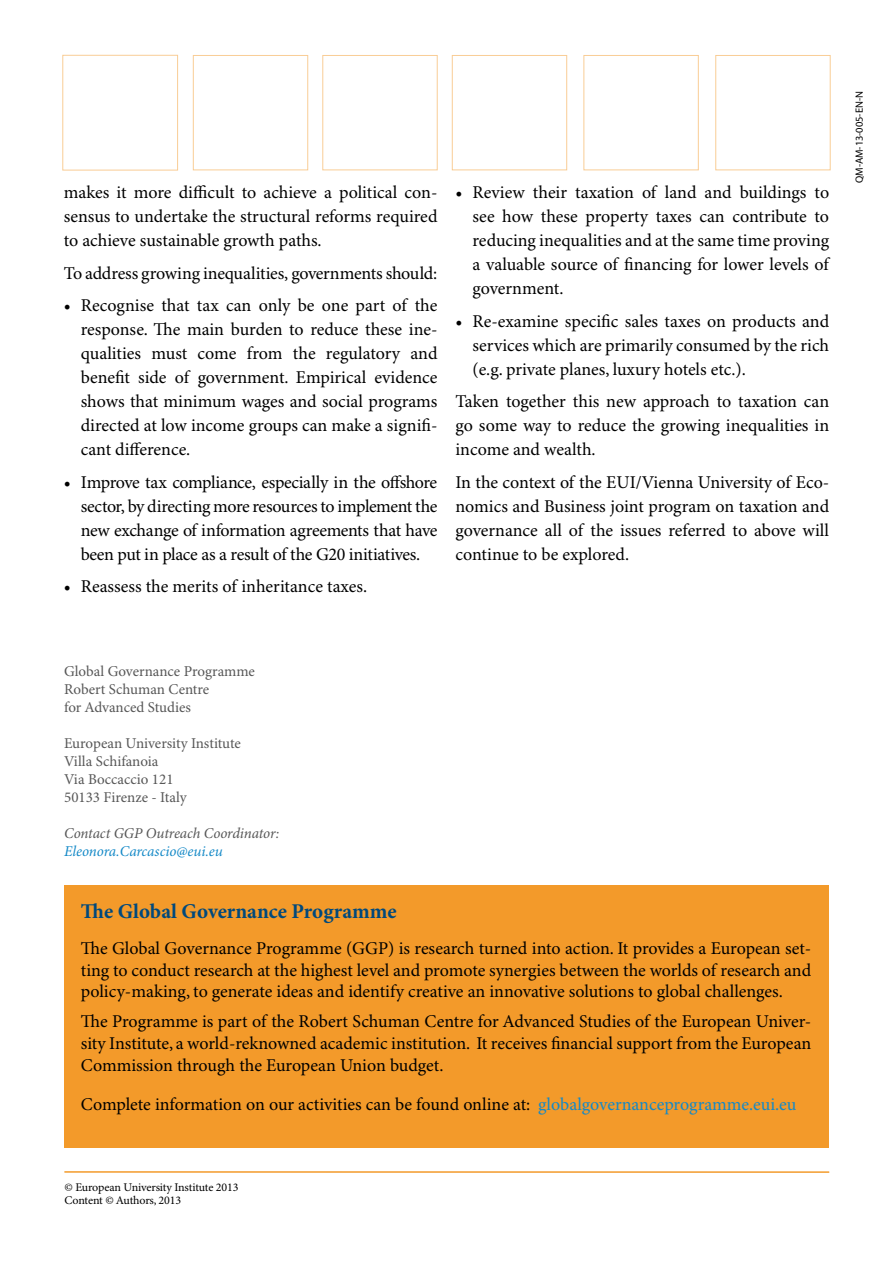
<style>
.page{position:relative;width:893px;height:1263px;background:#fff}
.page>*{position:absolute;margin:0;border:0;box-sizing:border-box;transform-origin:0 0}
.Box_Titile{font:700 21px "Minion Pro";color:#00497c}
.Bullet_list{font:18px/24px "Minion Pro";letter-spacing:-.005em;color:#000;text-align:justify}
.body_text{font:18px/24px "Minion Pro";letter-spacing:-.005em;color:#000;text-align:justify}
.box_body{font:18px/21.6px "Minion Pro";color:#000;text-align:justify}
.t1{font:15px/18px "Minion Pro";color:#575757}
.t2{font:italic 15px "Minion Pro";letter-spacing:-.01em;color:#575757}
.t3{font:italic 15px "Minion Pro";letter-spacing:-.005em;color:#1489c7}
.credit{font:11.7px "Minion Pro";letter-spacing:-.015em;color:#000}
.Highlights{font:10.5px "Myriad Pro";letter-spacing:-.005em;color:#000}
.s1{color:#1489c7}
</style>
<div class="page">
<hr style="left:64px;top:1172px;width:765px;height:1px;background:#f39a2a">
<div style="left:64px;top:886px;width:764px;height:262px;background:#f39a2a"></div>
<p class="body_text" style="left:64px;top:181px;width:375px">makes it more difficult to achieve a political con&shy;sensus to undertake the structural reforms required to achieve sustainable growth paths.</p>
<p class="body_text" style="left:64px;top:262px;width:375px">To address growing inequalities, governments should:</p>
<p class="Bullet_list" style="left:81px;top:294px;width:358px;text-indent:-17px">• Recognise that tax can only be one part of the response. The main burden to reduce these ine&shy;qualities must come from the regulatory and benefit side of government. Empirical evidence shows that minimum wages and social programs directed at low income groups can make a signifi&shy;cant difference.</p>
<p class="Bullet_list" style="left:81px;top:471px;width:358px;text-indent:-17px">• Improve tax compliance, especially in the offshore sector, by directing more resources to implement the new exchange of information agreements that have been put in place as a result of the G20 initiatives.</p>
<p class="Bullet_list" style="left:64px;top:575px;width:305px">• Reassess the merits of inheritance taxes.</p>
<p class="Bullet_list" style="left:472px;top:181px;width:358px;text-indent:-17px">• Review their taxation of land and buildings to see how these property taxes can contribute to reducing inequalities and at the same time proving a valuable source of financing for lower levels of government.</p>
<p class="Bullet_list" style="left:472px;top:310px;width:358px;text-indent:-17px">• Re-examine specific sales taxes on products and services which are primarily consumed by the rich (e.g. private planes, luxury hotels etc.).</p>
<p class="body_text" style="left:455px;top:390px;width:375px">Taken together this new approach to taxation can go some way to reduce the growing inequalities in income and wealth.</p>
<p class="body_text" style="left:455px;top:471px;width:375px">In the context of the EUI/Vienna University of Eco&shy;nomics and Business joint program on taxation and governance all of the issues referred to above will continue to be explored.</p>
<p class="Highlights" style="left:853px;top:183px;width:93px;rotate:-90deg">QM-AM-13-005-EN-N</p>
<p class="t1" style="left:64px;top:663px;width:192px">Global Governance Programme<br>Robert Schuman Centre<br>for Advanced Studies</p>
<p class="t1" style="left:64px;top:735px;width:178px">European University Institute</p>
<p class="t1" style="left:64px;top:753px;width:96px">Villa Schifanoia</p>
<p class="t1" style="left:64px;top:771px;width:111px">Via Boccaccio 121</p>
<p class="t1" style="left:64px;top:789px;width:124px">50133 Firenze - Italy</p>
<p class="t2" style="left:64px;top:824px;width:217px">Contact GGP Outreach Coordinator:</p>
<p class="t3" style="left:64px;top:842px;width:160px">Eleonora.Carcascio@eui.eu</p>
<p class="Box_Titile" style="left:81px;top:899px;width:317px">The Global Governance Programme</p>
<p class="body_text" style="left:81px;top:938px;width:732px;line-height:21.6px">The Global Governance Programme (GGP) is research turned into action. It provides a European set&shy;ting to conduct research at the highest level and promote synergies between the worlds of research and policy-making, to generate ideas and identify creative an innovative solutions to global challenges.</p>
<p class="box_body" style="left:81px;top:1011px;width:732px">The Programme is part of the Robert Schuman Centre for Advanced Studies of the European Univer&shy;sity Institute, a world-reknowned academic institution. It receives financial support from the European Commission through the European Union budget.</p>
<p class="body_text" style="left:81px;top:1093px;width:717px">Complete information on our activities can be found online at: <span class="s1">globalgovernanceprogramme.eui.eu</span></p>
<p class="credit" style="left:64px;top:1180px;width:176px">© European University Institute 2013</p>
<p class="credit" style="left:64px;top:1194px;width:118px">Content © Authors, 2013</p>
</div>
